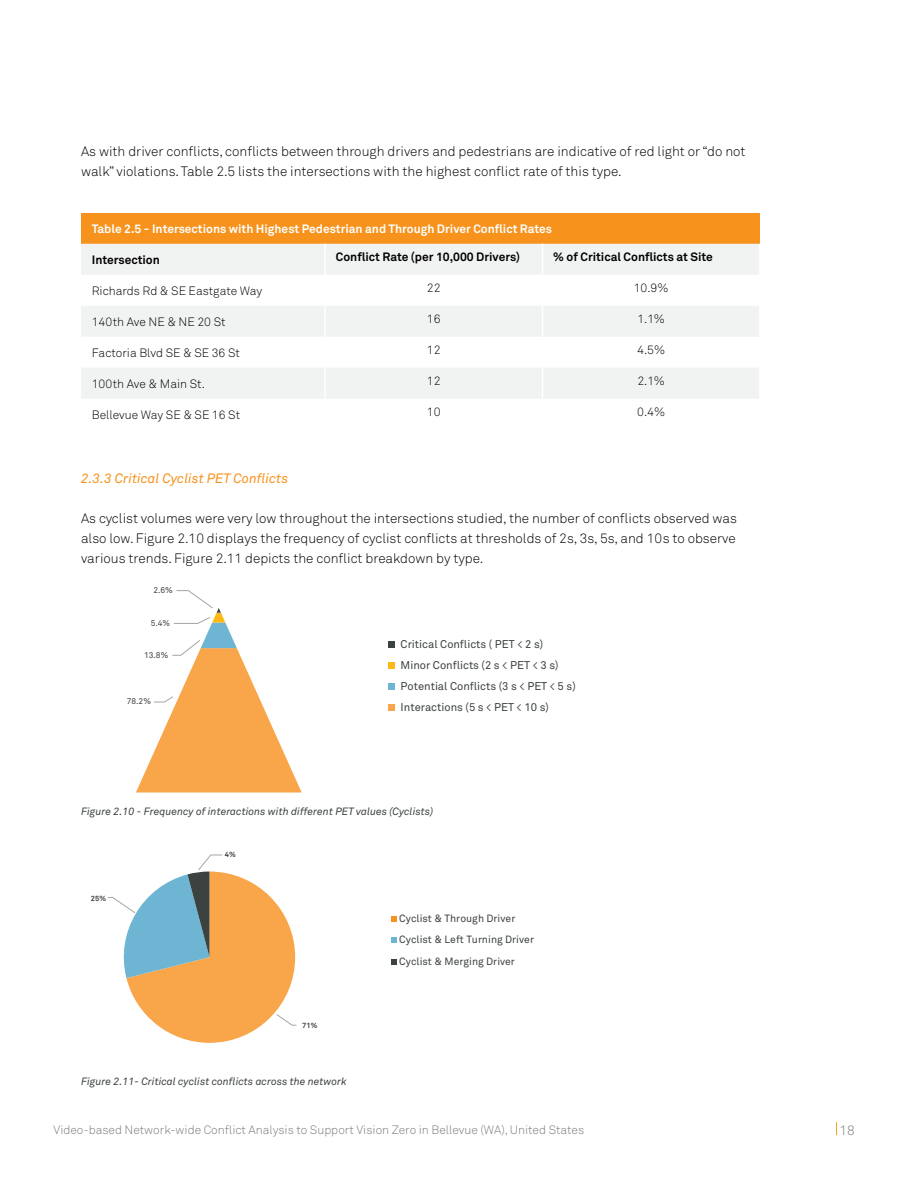
<style>
.page{position:relative;width:918px;height:1188px;background:#fff}
.page>*{position:absolute;margin:0;border:0;box-sizing:border-box;transform-origin:0 0}
.Body_9pt{font:300 13.5px/20px "Akkurat Pro";color:#000}
.Subtitle_2__Yellow{font:italic 13.5px "Akkurat Pro";color:#f7931d}
.t1{font:300 13.5px "Akkurat Pro";color:#797d7b}
.t2{font:12.3px "Akkurat Pro";color:#3c4240}
.Body_9pt-2{font:300 12px "Akkurat Pro";color:#000}
.t3{font:300 12px "Akkurat Pro";color:#797d7b}
.t4{font:700 12px "Akkurat Pro";color:#fff}
.t5{font:700 12px "Akkurat Pro";color:#000}
.t6{font:11.1px/20.9px "Akkurat Pro";color:#3c4240}
.Legend{font:italic 10.5px "Akkurat Pro";color:#3c4240}
.t7{font:10.35px/21.6px "Akkurat Pro";color:#3c4240}
.t8{font:8.25px "Akkurat Pro";color:#3c4240}
.t9{font:700 7.5px "Akkurat Pro";color:#3c4240}
</style>
<div class="page">
<svg style="left:836px;top:1122px;width:1px;height:13px"></svg>
<div style="left:81px;top:213px;width:679px;height:31px;background:#f7931d"></div>
<svg style="left:81px;top:244px;width:678px;height:155px;fill:#f1f2f2"></svg>
<hr style="left:324px;top:244px;width:2px;height:31px;background:#fff">
<hr style="left:542px;top:244px;width:1px;height:31px;background:#fff">
<hr style="left:324px;top:275px;width:2px;height:31px;background:#fff">
<hr style="left:542px;top:275px;width:1px;height:31px;background:#fff">
<hr style="left:324px;top:306px;width:2px;height:31px;background:#fff">
<hr style="left:542px;top:306px;width:1px;height:31px;background:#fff">
<hr style="left:324px;top:337px;width:2px;height:31px;background:#fff">
<hr style="left:542px;top:337px;width:1px;height:31px;background:#fff">
<hr style="left:324px;top:368px;width:2px;height:31px;background:#fff">
<hr style="left:542px;top:368px;width:1px;height:31px;background:#fff">
<svg style="left:388px;top:641px;width:6px;height:70px"></svg>
<svg style="left:107px;top:854px;width:190px;height:189px"></svg>
<svg style="left:391px;top:916px;width:6px;height:6px"></svg>
<svg style="left:391px;top:938px;width:6px;height:5px"></svg>
<svg style="left:391px;top:959px;width:6px;height:6px"></svg>
<svg style="left:136px;top:590px;width:166px;height:203px"></svg>
<div style="left:294px;top:648px;width:50px;height:60px;background:#fff"></div>
<p class="Body_9pt" style="left:81px;top:141px;width:666px">As with driver conflicts, conflicts between through drivers and pedestrians are indicative of red light or “do not walk” violations. Table 2.5 lists the intersections with the highest conflict rate of this type.</p>
<p class="t4" style="left:92px;top:221px;width:462px">Table 2.5 - Intersections with Highest Pedestrian and Through Driver Conflict Rates</p>
<p class="t5" style="left:92px;top:252px;width:70px">Intersection</p>
<p class="t5" style="left:336px;top:250px;width:186px">Conflict Rate (per 10,000 Drivers)</p>
<p class="t5" style="left:553px;top:250px;width:161px">% of Critical Conflicts at Site</p>
<p class="Body_9pt-2" style="left:92px;top:284px;width:172px">Richards Rd &amp; SE Eastgate Way</p>
<p class="Body_9pt-2" style="left:427px;top:281px;width:15px">22</p>
<p class="Body_9pt-2" style="left:634px;top:281px;width:36px">10.9%</p>
<p class="Body_9pt-2" style="left:92px;top:315px;width:135px">140th Ave NE &amp; NE 20 St</p>
<p class="Body_9pt-2" style="left:427px;top:312px;width:15px">16</p>
<p class="Body_9pt-2" style="left:637px;top:312px;width:29px">1.1%</p>
<p class="Body_9pt-2" style="left:92px;top:346px;width:150px">Factoria Blvd SE &amp; SE 36 St</p>
<p class="Body_9pt-2" style="left:427px;top:343px;width:15px">12</p>
<p class="Body_9pt-2" style="left:637px;top:343px;width:29px">4.5%</p>
<p class="Body_9pt-2" style="left:92px;top:377px;width:115px">100th Ave &amp; Main St.</p>
<p class="Body_9pt-2" style="left:427px;top:374px;width:15px">12</p>
<p class="Body_9pt-2" style="left:637px;top:374px;width:29px">2.1%</p>
<p class="Body_9pt-2" style="left:92px;top:408px;width:150px">Bellevue Way SE &amp; SE 16 St</p>
<p class="Body_9pt-2" style="left:427px;top:405px;width:15px">10</p>
<p class="Body_9pt-2" style="left:637px;top:405px;width:29px">0.4%</p>
<p class="Subtitle_2__Yellow" style="left:81px;top:471px;width:209px">2.3.3 Critical Cyclist PET Conflicts</p>
<p class="Body_9pt" style="left:81px;top:509px;width:658px;text-align:justify">As cyclist volumes were very low throughout the intersections studied, the number of conflicts observed was also low. Figure 2.10 displays the frequency of cyclist conflicts at thresholds of 2s, 3s, 5s, and 10s to observe various trends. Figure 2.11 depicts the conflict breakdown by type.</p>
<p class="t2" style="left:167px;top:534px;width:31px">1.5%</p>
<p class="t8" style="left:153px;top:586px;width:21px">2.6%</p>
<p class="t8" style="left:151px;top:618px;width:21px">5.4%</p>
<p class="t8" style="left:144px;top:650px;width:26px">13.8%</p>
<p class="t6" style="left:401px;top:634px;width:177px">Critical Conflicts ( PET &lt; 2 s)<br>Minor Conflicts (2 s &lt; PET &lt; 3 s)<br>Potential Conflicts (3 s &lt; PET &lt; 5 s)</p>
<p class="t8" style="left:127px;top:697px;width:26px">78.2%</p>
<p class="t2" style="left:126px;top:700px;width:38px">81.3%</p>
<p class="t6" style="left:401px;top:696px;width:150px">Interactions (5 s &lt; PET &lt; 10 s)</p>
<p class="Legend" style="left:81px;top:805px;width:354px">Figure 2.10 - Frequency of interactions with different PET values (Cyclists)</p>
<p class="t9" style="left:91px;top:893px;width:17px">25%</p>
<p class="t9" style="left:225px;top:850px;width:12px">4%</p>
<p class="t9" style="left:302px;top:1021px;width:17px">71%</p>
<p class="Legend" style="left:81px;top:1075px;width:267px">Figure 2.11- Critical cyclist conflicts across the network</p>
<p class="t7" style="left:399px;top:908px;width:136px">Cyclist &amp; Through Driver<br>Cyclist &amp; Left Turning Driver<br>Cyclist &amp; Merging Driver</p>
<p class="t3" style="left:53px;top:1122px;width:532px">Video-based Network-wide Conflict Analysis to Support Vision Zero in Bellevue (WA), United States</p>
<p class="t1" style="left:840px;top:1122px;width:17px">18</p>
</div>
